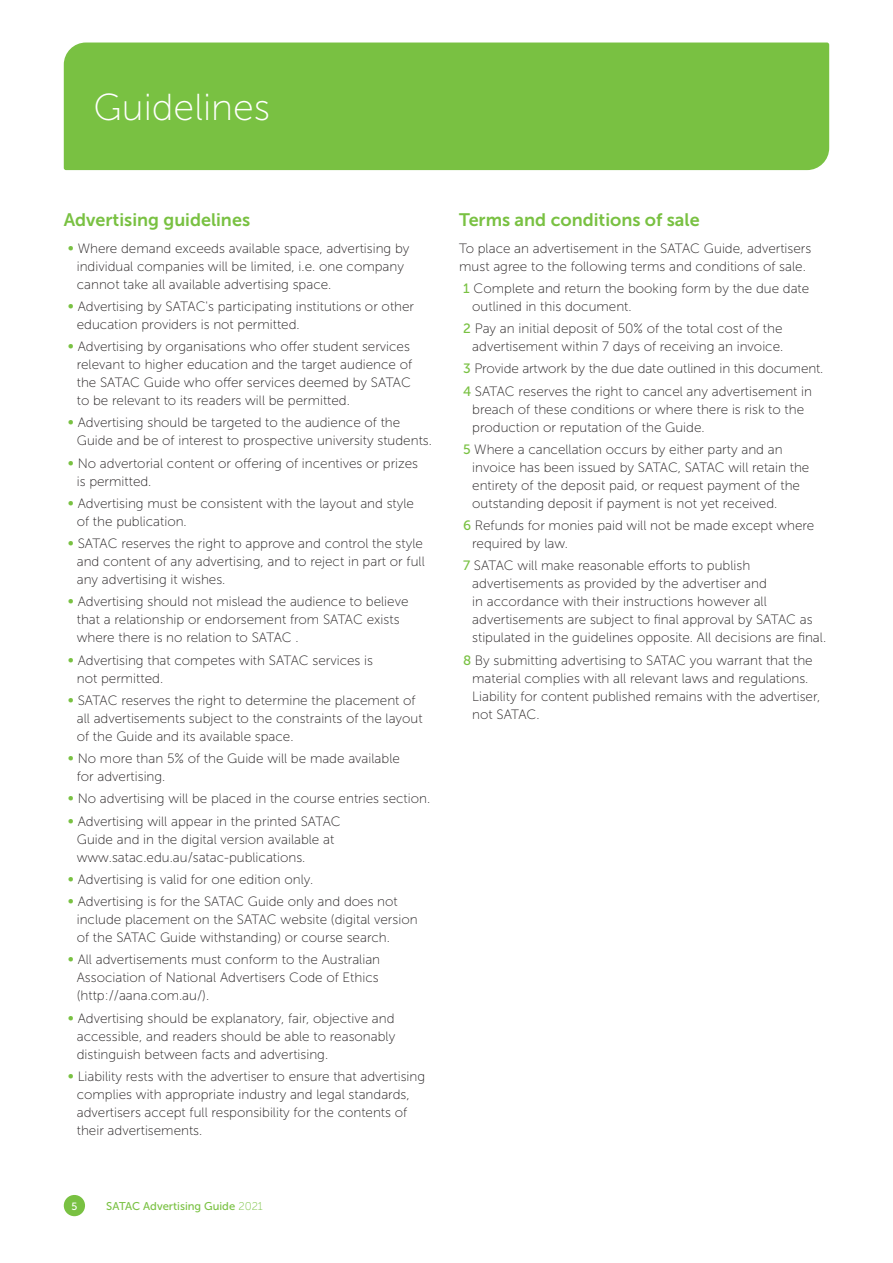
<style>
.page{position:relative;width:893px;height:1263px;background:#fff}
.page>*{position:absolute;margin:0;border:0;box-sizing:border-box;transform-origin:0 0}
.t1{font:37.5px "Museo Sans 100";color:#fff}
.t2{font:18px "Museo Sans 700";color:#79c142}
.t3{font:13.5px/18px "Museo Sans 100";color:#231f20}
.t4{font:11.25px "Museo Sans 500";color:#79c142}
.t5{font:10.5px "Museo Sans 500";color:#fff}
.s1{font-family:"Museo Sans 700";color:#79c142}
.s2{font-family:"Museo Sans 100"}
.s3{font-family:"Museo Sans 500";color:#79c142}
</style>
<div class="page">
<div style="left:64px;top:1195px;width:21px;height:21px;background:#79c142;border-radius:50%"></div>
<div style="left:64px;top:43px;width:765px;height:127px;background:#79c142"></div>
<h1 class="t1" style="left:94px;top:88px;width:178px">Guidelines</h1>
<h2 class="t2" style="left:64px;top:210px;width:188px">Advertising guidelines</h2>
<p class="t3" style="left:77px;top:239px;width:334px;text-indent:-9px"><span class="s1">•</span> Where demand exceeds available space, advertising by individual companies will be limited, i.e. one company cannot take all available advertising space.</p>
<p class="t3" style="left:77px;top:297px;width:339px;text-indent:-9px"><span class="s1">•</span> Advertising by SATAC's participating institutions or other education providers is not permitted.</p>
<p class="t3" style="left:77px;top:338px;width:337px;text-indent:-9px"><span class="s1">•</span> Advertising by organisations who offer student services relevant to higher education and the target audience of the SATAC Guide who offer services deemed by SATAC to be relevant to its readers will be permitted.</p>
<p class="t3" style="left:77px;top:414px;width:357px;text-indent:-9px"><span class="s1">•</span> Advertising should be targeted to the audience of the<br>Guide and be of interest to prospective university students.</p>
<p class="t3" style="left:77px;top:454px;width:343px;text-indent:-9px"><span class="s1">•</span> No advertorial content or offering of incentives or prizes is permitted.</p>
<p class="t3" style="left:77px;top:494px;width:339px;text-indent:-9px"><span class="s1">•</span> Advertising must be consistent with the layout and style of the publication.</p>
<p class="t3" style="left:77px;top:535px;width:349px;text-indent:-9px"><span class="s1">•</span> SATAC reserves the right to approve and control the style and content of any advertising, and to reject in part or full any advertising it wishes.</p>
<p class="t3" style="left:77px;top:593px;width:333px;text-indent:-9px"><span class="s1">•</span> Advertising should not mislead the audience to believe that a relationship or endorsement from SATAC exists where there is no relation to SATAC .</p>
<p class="t3" style="left:77px;top:651px;width:298px;text-indent:-9px"><span class="s1">•</span> Advertising that competes with SATAC services is not permitted.</p>
<p class="t3" style="left:77px;top:691px;width:347px;text-indent:-9px"><span class="s1">•</span> SATAC reserves the right to determine the placement of all advertisements subject to the constraints of the layout of the Guide and its available space.</p>
<p class="t3" style="left:77px;top:750px;width:325px;text-indent:-9px"><span class="s1">•</span> No more than 5% of the Guide will be made available for advertising.</p>
<p class="t3" style="left:68px;top:790px;width:364px"><span class="s1">•</span> No advertising will be placed in the course entries section.</p>
<p class="t3" style="left:77px;top:812px;width:265px;text-indent:-9px"><span class="s1">•</span> Advertising will appear in the printed SATAC<br>Guide and in the digital version available at www.satac.edu.au/satac-publications.</p>
<p class="t3" style="left:68px;top:870px;width:247px"><span class="s1">•</span> Advertising is valid for one edition only.</p>
<p class="t3" style="left:77px;top:893px;width:342px;text-indent:-9px"><span class="s1">•</span> Advertising is for the SATAC Guide only and does not include placement on the SATAC website (digital version of the SATAC Guide withstanding) or course search.</p>
<p class="t3" style="left:77px;top:951px;width:305px;text-align:justify;text-indent:-9px"><span class="s1">•</span> All advertisements must conform to the Australian Association of National Advertisers Code of Ethics (http://aana.com.au/).</p>
<p class="t3" style="left:77px;top:1009px;width:320px;text-align:justify;text-indent:-9px"><span class="s1">•</span> Advertising should be explanatory, fair, objective and accessible, and readers should be able to reasonably distinguish between facts and advertising.</p>
<p class="t3" style="left:77px;top:1067px;width:350px;text-indent:-9px"><span class="s1">•</span> Liability rests with the advertiser to ensure that advertising complies with appropriate industry and legal standards, advertisers accept full responsibility for the contents of their advertisements.</p>
<p class="t5" style="left:71px;top:1200px;width:7px">5</p>
<p class="t4" style="left:106px;top:1200px;width:158px">SATAC Advertising Guide <span class="s2">2021</span></p>
<h2 class="t2" style="left:459px;top:210px;width:242px">Terms and conditions of sale</h2>
<p class="t3" style="left:459px;top:239px;width:354px">To place an advertisement in the SATAC Guide, advertisers must agree to the following terms and conditions of sale.</p>
<p class="t3" style="left:472px;top:279px;width:339px;text-indent:-9px"><span class="s3">1</span> Complete and return the booking form by the due date outlined in this document.</p>
<p class="t3" style="left:463px;top:320px;width:322px;text-align:right"><span class="s3">2</span> Pay an initial deposit of 50% of the total cost of the advertisement within 7 days of receiving an invoice.</p>
<p class="t3" style="left:463px;top:358px;width:362px;line-height:22.2px"><span class="s3">3</span> Provide artwork by the due date outlined in this document.<br><span class="s3">4</span> SATAC reserves the right to cancel any advertisement in</p>
<p class="t3" style="left:472px;top:400px;width:333px">breach of these conditions or where there is risk to the production or reputation of the Guide.</p>
<p class="t3" style="left:472px;top:440px;width:339px;text-indent:-9px"><span class="s3">5</span> Where a cancellation occurs by either party and an invoice has been issued by SATAC, SATAC will retain the entirety of the deposit paid, or request payment of the outstanding deposit if payment is not yet received.</p>
<p class="t3" style="left:472px;top:517px;width:344px;text-indent:-9px"><span class="s3">6</span> Refunds for monies paid will not be made except where required by law.</p>
<p class="t3" style="left:472px;top:557px;width:355px;text-indent:-9px"><span class="s3">7</span> SATAC will make reasonable efforts to publish advertisements as provided by the advertiser and<br>in accordance with their instructions however all advertisements are subject to final approval by SATAC as stipulated in the guidelines opposite. All decisions are final.</p>
<p class="t3" style="left:472px;top:651px;width:350px;text-indent:-9px"><span class="s3">8</span> By submitting advertising to SATAC you warrant that the material complies with all relevant laws and regulations.<br>Liability for content published remains with the advertiser, not SATAC.</p>
</div>
